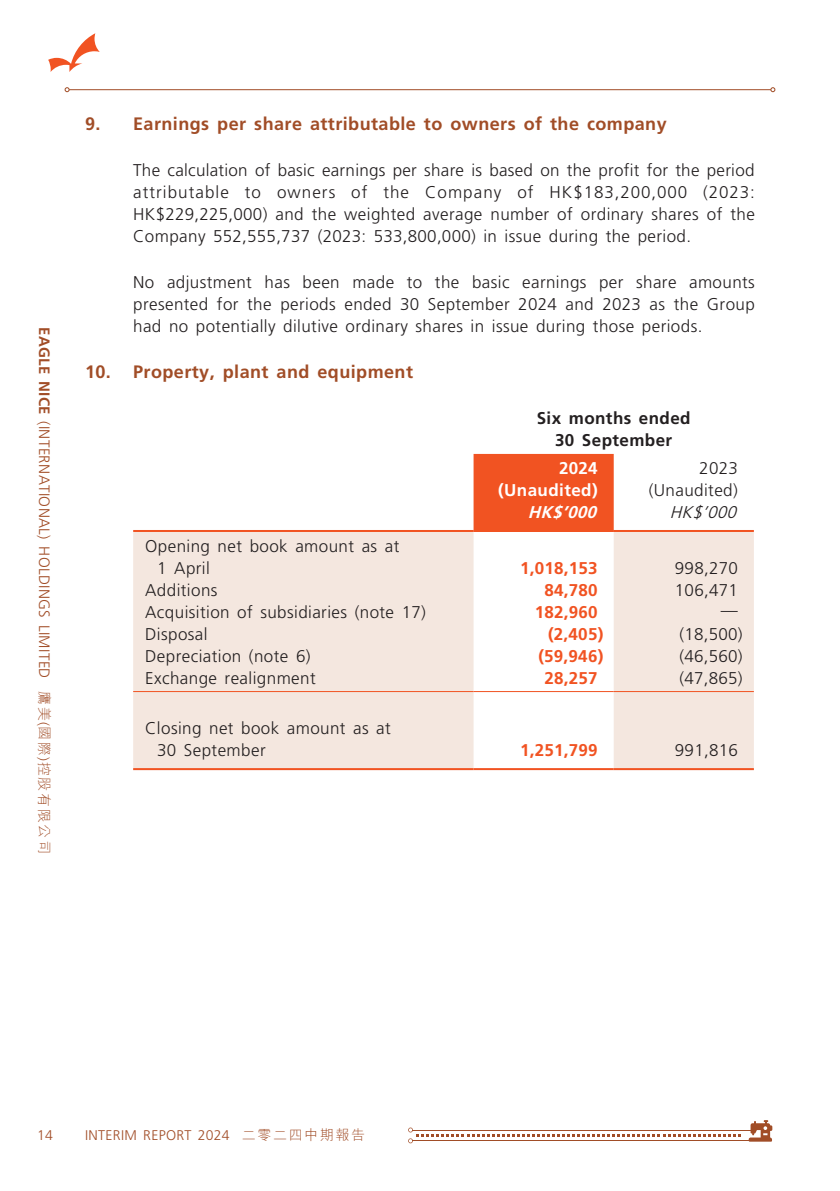
<style>
.page{position:relative;width:840px;height:1191px;background:#fff}
.page>*{position:absolute;margin:0;border:0;box-sizing:border-box;transform-origin:0 0}
._04___H2{font:700 18px "Frutiger LT Std";letter-spacing:.025em;color:#a14d27}
._01_Body_Text{font:300 17px/22px "Frutiger LT Std";letter-spacing:.025em;color:#231f20;text-align:justify}
._15_Table_Stub{font:300 17px/22px "Frutiger LT Std";letter-spacing:.025em;color:#231f20}
._01_Body_Text-2{font:700 17px "Frutiger LT Std";letter-spacing:.015em;color:#f15322}
._01_Body_Text-3{font:700 17px/22px "Frutiger LT Std";letter-spacing:.025em;color:#231f20;text-align:center}
._01_Body_Text-4{font:700 17px "Frutiger LT Std";letter-spacing:.025em;color:#fff}
._01_Body_Text-5{font:italic 700 17px "Frutiger LT Std";color:#fff}
._01_Body_Text-6{font:italic 300 17px "Frutiger LT Std";color:#231f20}
.t1{font:300 15px "Frutiger LT Std";letter-spacing:.025em;color:#a14d27}
.t2{font:300 14px "Frutiger LT Std";letter-spacing:.025em;color:#a14d27}
.s1{font-weight:700}
.s2{font-family:"M Hei HK";font-size:14px}
.s3{font-size:14px}
.s4{font-family:"M Hei HK"}
</style>
<div class="page">
<svg style="left:48px;top:33px;width:52px;height:39px"></svg>
<hr style="left:412px;top:1129px;width:343px;height:1px;background:#a14d27">
<hr style="left:412px;top:1140px;width:342px;height:1px;background:#a14d27">
<svg style="left:748px;top:1120px;width:23px;height:21px"></svg>
<svg style="left:408px;top:1127px;width:332px;height:16px"></svg>
<hr style="left:69px;top:89px;width:701px;height:1px;background:#a14d27">
<svg style="left:65px;top:87px;width:5px;height:5px"></svg>
<svg style="left:770px;top:87px;width:5px;height:5px"></svg>
<div style="left:473px;top:454px;width:140px;height:76px;background:#f15322"></div>
<svg style="left:133px;top:532px;width:620px;height:236px;fill:#f4e7df"></svg>
<hr style="left:133px;top:530px;width:340px;height:2px;background:#f15322">
<hr style="left:473px;top:530px;width:140px;height:2px;background:#f15322">
<hr style="left:613px;top:530px;width:140px;height:2px;background:#f15322">
<hr style="left:133px;top:691px;width:340px;height:1px;background:#f15322">
<hr style="left:473px;top:691px;width:140px;height:1px;background:#f15322">
<hr style="left:613px;top:691px;width:140px;height:1px;background:#f15322">
<hr style="left:133px;top:768px;width:340px;height:2px;background:#f15322">
<hr style="left:473px;top:768px;width:140px;height:2px;background:#f15322">
<hr style="left:613px;top:768px;width:140px;height:2px;background:#f15322">
<p class="t1" style="left:53px;top:327px;width:528px;rotate:90deg"><span class="s1">EAGLE NICE</span> (INTERNATIONAL) HOLDINGS LIMITED <span class="s2">鷹美</span><span class="s3">(</span><span class="s2">國際</span><span class="s3">)</span><span class="s2">控股有限公司</span></p>
<p class="_04___H2" style="left:85px;top:113px;width:582px">9. Earnings per share attributable to owners of the company</p>
<p class="_01_Body_Text" style="left:133px;top:159px;width:623px">The calculation of basic earnings per share is based on the profit for the period attributable to owners of the Company of HK$183,200,000 (2023:<br>HK$229,225,000) and the weighted average number of ordinary shares of the Company 552,555,737 (2023: 533,800,000) in issue during the period.</p>
<p class="_01_Body_Text" style="left:133px;top:271px;width:623px">No adjustment has been made to the basic earnings per share amounts presented for the periods ended 30 September 2024 and 2023 as the Group had no potentially dilutive ordinary shares in issue during those periods.</p>
<p class="_04___H2" style="left:85px;top:361px;width:329px">10. Property, plant and equipment</p>
<p class="_01_Body_Text-3" style="left:536px;top:407px;width:155px">Six months ended<br>30 September</p>
<p class="_01_Body_Text-4" style="left:559px;top:458px;width:40px">2024</p>
<p class="_01_Body_Text" style="left:699px;top:457px;width:40px">2023</p>
<p class="_01_Body_Text-4" style="left:498px;top:480px;width:101px">(Unaudited)</p>
<p class="_01_Body_Text" style="left:648px;top:479px;width:91px">(Unaudited)</p>
<p class="_01_Body_Text-5" style="left:527px;top:502px;width:75px">HK$’000</p>
<p class="_01_Body_Text-6" style="left:669px;top:502px;width:73px">HK$’000</p>
<p class="_15_Table_Stub" style="left:157px;top:535px;width:243px;text-indent:-12px">Opening net book amount as at<br>1 April</p>
<p class="_01_Body_Text-2" style="left:520px;top:558px;width:79px">1,018,153</p>
<p class="_01_Body_Text" style="left:674px;top:557px;width:64px">998,270</p>
<p class="_15_Table_Stub" style="left:145px;top:579px;width:74px">Additions</p>
<p class="_01_Body_Text-2" style="left:544px;top:580px;width:55px">84,780</p>
<p class="_01_Body_Text" style="left:674px;top:579px;width:64px">106,471</p>
<p class="_15_Table_Stub" style="left:145px;top:601px;width:282px">Acquisition of subsidiaries (note 17)</p>
<p class="_01_Body_Text-2" style="left:534px;top:602px;width:64px">182,960</p>
<p class="_01_Body_Text" style="left:720px;top:599px;width:18px">—</p>
<p class="_15_Table_Stub" style="left:145px;top:623px;width:64px">Disposal</p>
<p class="_01_Body_Text-2" style="left:547px;top:624px;width:57px">(2,405)</p>
<p class="_01_Body_Text" style="left:679px;top:623px;width:65px">(18,500)</p>
<p class="_15_Table_Stub" style="left:145px;top:645px;width:167px">Depreciation (note 6)</p>
<p class="_01_Body_Text-2" style="left:538px;top:646px;width:66px">(59,946)</p>
<p class="_01_Body_Text" style="left:679px;top:645px;width:65px">(46,560)</p>
<p class="_15_Table_Stub" style="left:145px;top:667px;width:172px">Exchange realignment</p>
<p class="_01_Body_Text-2" style="left:544px;top:668px;width:55px">28,257</p>
<p class="_01_Body_Text" style="left:679px;top:667px;width:65px">(47,865)</p>
<p class="_15_Table_Stub" style="left:157px;top:717px;width:235px;text-indent:-12px">Closing net book amount as at<br>30 September</p>
<p class="_01_Body_Text-2" style="left:520px;top:740px;width:79px">1,251,799</p>
<p class="_01_Body_Text" style="left:674px;top:739px;width:64px">991,816</p>
<p class="t2" style="left:37px;top:1126px;width:17px">14</p>
<p class="t2" style="left:85px;top:1127px;width:281px">INTERIM REPORT 2024 <span class="s4">二零二四中期報告</span></p>
</div>
